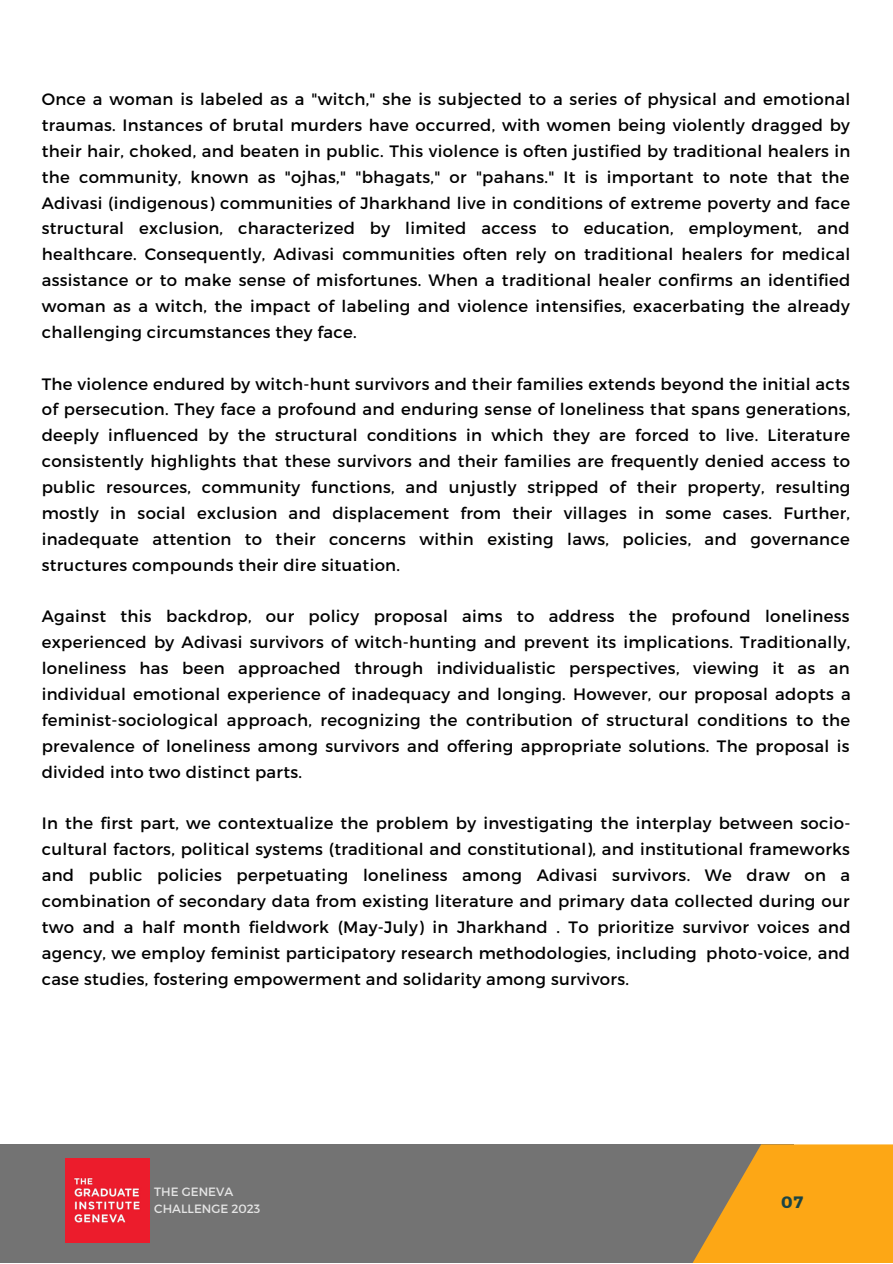
<style>
.page{position:relative;width:893px;height:1264px;background:#fff}
.page>*{position:absolute;margin:0;border:0;box-sizing:border-box;transform-origin:0 0}
.t1{font:16.5px/25.8px "Montserrat";letter-spacing:.02em;color:#000001;text-align:justify}
.t2{font:700 16.5px "Montserrat";color:#1b4444}
.t3{font:12px/16.5px "Montserrat";color:#e5e5e5}
</style>
<div class="page">
<div style="left:0;top:1144px;width:793px;height:118px;background:#737373"></div>
<svg style="left:693px;top:1144px;width:199px;height:118px"></svg>
<img style="left:65px;top:1158px;width:85px;height:84px">
<p class="t1" style="left:42px;top:85px;width:810px">Once a woman is labeled as a "witch," she is subjected to a series of physical and emotional traumas. Instances of brutal murders have occurred, with women being violently dragged by their hair, choked, and beaten in public. This violence is often justified by traditional healers in the community, known as "ojhas," "bhagats," or "pahans." It is important to note that the Adivasi (indigenous) communities of Jharkhand live in conditions of extreme poverty and face structural exclusion, characterized by limited access to education, employment, and healthcare. Consequently, Adivasi communities often rely on traditional healers for medical assistance or to make sense of misfortunes. When a traditional healer confirms an identified woman as a witch, the impact of labeling and violence intensifies, exacerbating the already challenging circumstances they face.</p>
<p class="t1" style="left:42px;top:370px;width:810px">The violence endured by witch-hunt survivors and their families extends beyond the initial acts of persecution. They face a profound and enduring sense of loneliness that spans generations, deeply influenced by the structural conditions in which they are forced to live. Literature consistently highlights that these survivors and their families are frequently denied access to public resources, community functions, and unjustly stripped of their property, resulting mostly in social exclusion and displacement from their villages in some cases. Further, inadequate attention to their concerns within existing laws, policies, and governance structures compounds their dire situation.</p>
<p class="t1" style="left:42px;top:602px;width:810px">Against this backdrop, our policy proposal aims to address the profound loneliness experienced by Adivasi survivors of witch-hunting and prevent its implications. Traditionally, loneliness has been approached through individualistic perspectives, viewing it as an individual emotional experience of inadequacy and longing. However, our proposal adopts a feminist-sociological approach, recognizing the contribution of structural conditions to the prevalence of loneliness among survivors and offering appropriate solutions. The proposal is divided into two distinct parts.</p>
<p class="t1" style="left:42px;top:809px;width:810px">In the first part, we contextualize the problem by investigating the interplay between socio&shy;cultural factors, political systems (traditional and constitutional), and institutional frameworks and public policies perpetuating loneliness among Adivasi survivors. We draw on a combination of secondary data from existing literature and primary data collected during our two and a half month fieldwork (May-July) in Jharkhand . To prioritize survivor voices and agency, we employ feminist participatory research methodologies, including photo-voice, and case studies, fostering empowerment and solidarity among survivors.</p>
<p class="t3" style="left:154px;top:1183px;width:108px">THE GENEVA<br>CHALLENGE 2023</p>
<p class="t2" style="left:781px;top:1190px;width:24px">07</p>
</div>
